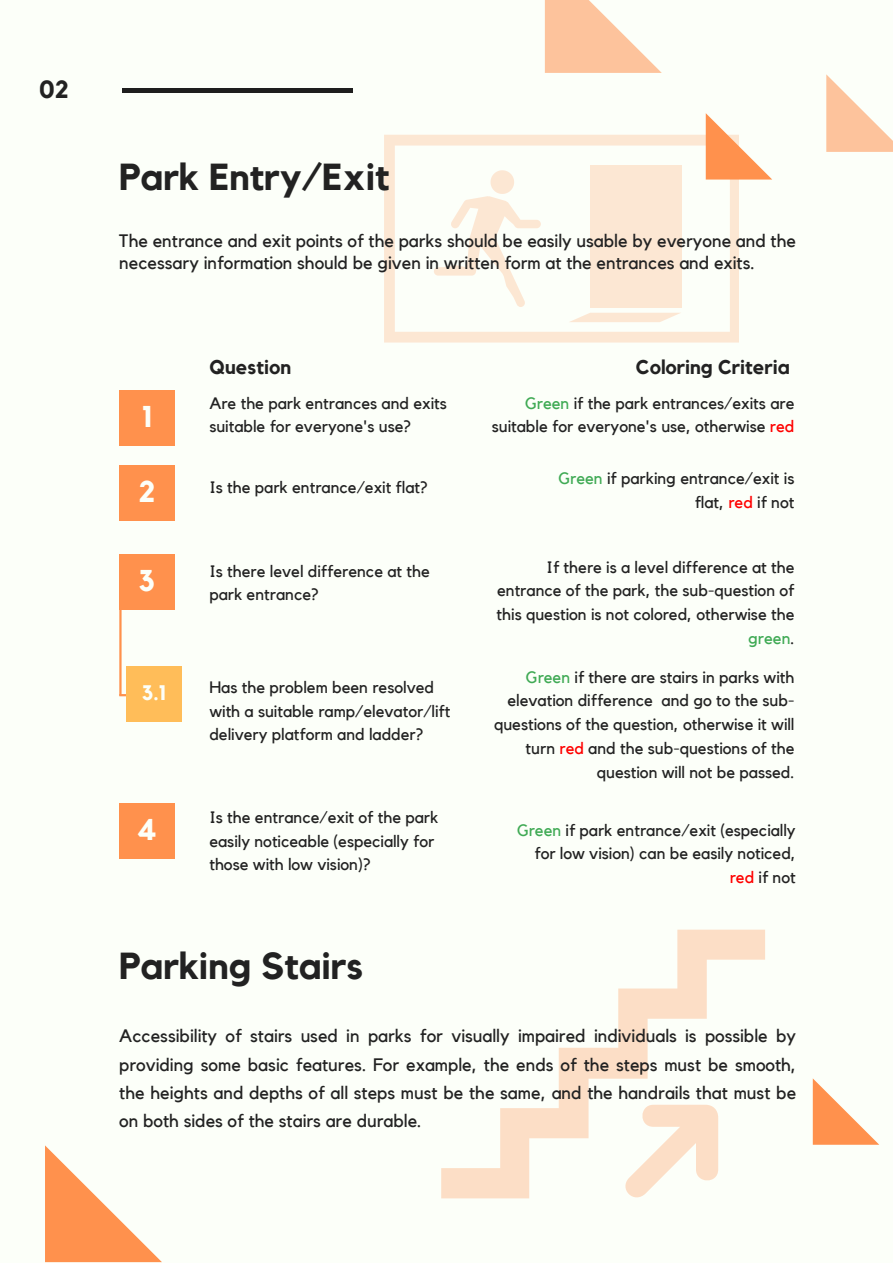
<style>
.page{position:relative;width:893px;height:1264px;background:#fff}
.page>*{position:absolute;margin:0;border:0;box-sizing:border-box;transform-origin:0 0}
.t1{font:700 37.5px "Kollektif";color:#222}
.t2{font:700 30px "Kollektif";color:#fcfff9}
.t3{font:700 24.75px "Kollektif";color:#222}
.t4{font:700 21px "Kollektif";color:#fcfff9}
.t5{font:700 19.8px "Kollektif";color:#222}
.t6{font:18px/28px "Kollektif";color:#222}
.t7{font:16.5px/23.7px "Kollektif";color:#222;text-align:right}
.s1{color:#40aa55}
.s2{color:#f00}
</style>
<div class="page">
<div style="left:0;top:0;width:892px;height:1262px;background:#fcfff9"></div>
<svg style="left:45px;top:1145px;width:117px;height:117px"></svg>
<svg style="left:812px;top:1078px;width:67px;height:66px"></svg>
<hr style="left:122px;top:88px;width:231px;height:4px;background:#1e1e1e">
<svg style="left:384px;top:135px;width:354px;height:207px"></svg>
<svg style="left:434px;top:170px;width:107px;height:137px"></svg>
<div style="left:590px;top:165px;width:91px;height:142px;background:#fce7d3"></div>
<svg style="left:568px;top:313px;width:113px;height:9px"></svg>
<div style="left:119px;top:390px;width:55px;height:55px;background:#ff914d"></div>
<svg style="left:705px;top:113px;width:67px;height:66px"></svg>
<svg style="left:545px;top:0;width:116px;height:73px"></svg>
<svg style="left:826px;top:74px;width:66px;height:78px"></svg>
<div style="left:119px;top:466px;width:55px;height:55px;background:#ff914d"></div>
<hr style="left:119px;top:594px;width:3px;height:101px;background:#ff914d">
<hr style="left:119px;top:694px;width:27px;height:2px;background:#ff914d">
<div style="left:126px;top:666px;width:56px;height:55px;background:#ffbd59"></div>
<div style="left:119px;top:803px;width:55px;height:55px;background:#ff914d"></div>
<div style="left:119px;top:554px;width:55px;height:55px;background:#ff914d"></div>
<svg style="left:441px;top:929px;width:324px;height:269px"></svg>
<svg style="left:618px;top:1104px;width:100px;height:94px"></svg>
<h3 class="t3" style="left:39px;top:74px;width:31px">02</h3>
<h1 class="t1" style="left:119px;top:155px;width:272px">Park Entry/Exit</h1>
<p class="t6" style="left:119px;top:230px;width:678px;line-height:21.6px">The entrance and exit points of the parks should be easily usable by everyone and the necessary information should be given in written form at the entrances and exits.</p>
<h2 class="t2" style="left:141px;top:399px;width:12px">1</h2>
<h2 class="t2" style="left:138px;top:474px;width:18px">2</h2>
<h2 class="t2" style="left:139px;top:563px;width:18px">3</h2>
<p class="t4" style="left:142px;top:680px;width:26px">3.1</p>
<h2 class="t2" style="left:137px;top:811px;width:22px">4</h2>
<p class="t5" style="left:209px;top:355px;width:83px">Question</p>
<p class="t7" style="left:209px;top:391px;width:239px;text-align:left">Are the park entrances and exits suitable for everyone's use?</p>
<p class="t7" style="left:209px;top:475px;width:220px">Is the park entrance/exit flat?</p>
<p class="t7" style="left:209px;top:559px;width:222px;text-align:left">Is there level difference at the park entrance?</p>
<p class="t7" style="left:209px;top:675px;width:242px;text-align:left">Has the problem been resolved with a suitable ramp/elevator/lift delivery platform and ladder?</p>
<p class="t7" style="left:209px;top:805px;width:230px;text-align:left">Is the entrance/exit of the park easily noticeable (especially for those with low vision)?</p>
<h1 class="t1" style="left:119px;top:943px;width:245px">Parking Stairs</h1>
<p class="t5" style="left:636px;top:355px;width:155px">Coloring Criteria</p>
<p class="t7" style="left:491px;top:391px;width:304px"><span class="s1">Green</span> if the park entrances/exits are suitable for everyone's use, otherwise <span class="s2">red</span></p>
<p class="t7" style="left:558px;top:466px;width:237px"><span class="s1">Green</span> if parking entrance/exit is flat, <span class="s2">red</span> if not</p>
<p class="t7" style="left:496px;top:555px;width:299px">If there is a level difference at the entrance of the park, the sub-question of this question is not colored, otherwise the <span class="s1">green</span>.</p>
<p class="t7" style="left:494px;top:665px;width:302px"><span class="s1">Green</span> if there are stairs in parks with elevation difference and go to the sub&shy;questions of the question, otherwise it will turn <span class="s2">red</span> and the sub-questions of the question will not be passed.</p>
<p class="t7" style="left:517px;top:818px;width:280px"><span class="s1">Green</span> if park entrance/exit (especially for low vision) can be easily noticed, <span class="s2">red</span> if not</p>
<p class="t6" style="left:119px;top:1022px;width:678px;text-align:justify">Accessibility of stairs used in parks for visually impaired individuals is possible by providing some basic features. For example, the ends of the steps must be smooth, the heights and depths of all steps must be the same, and the handrails that must be on both sides of the stairs are durable.</p>
</div>
